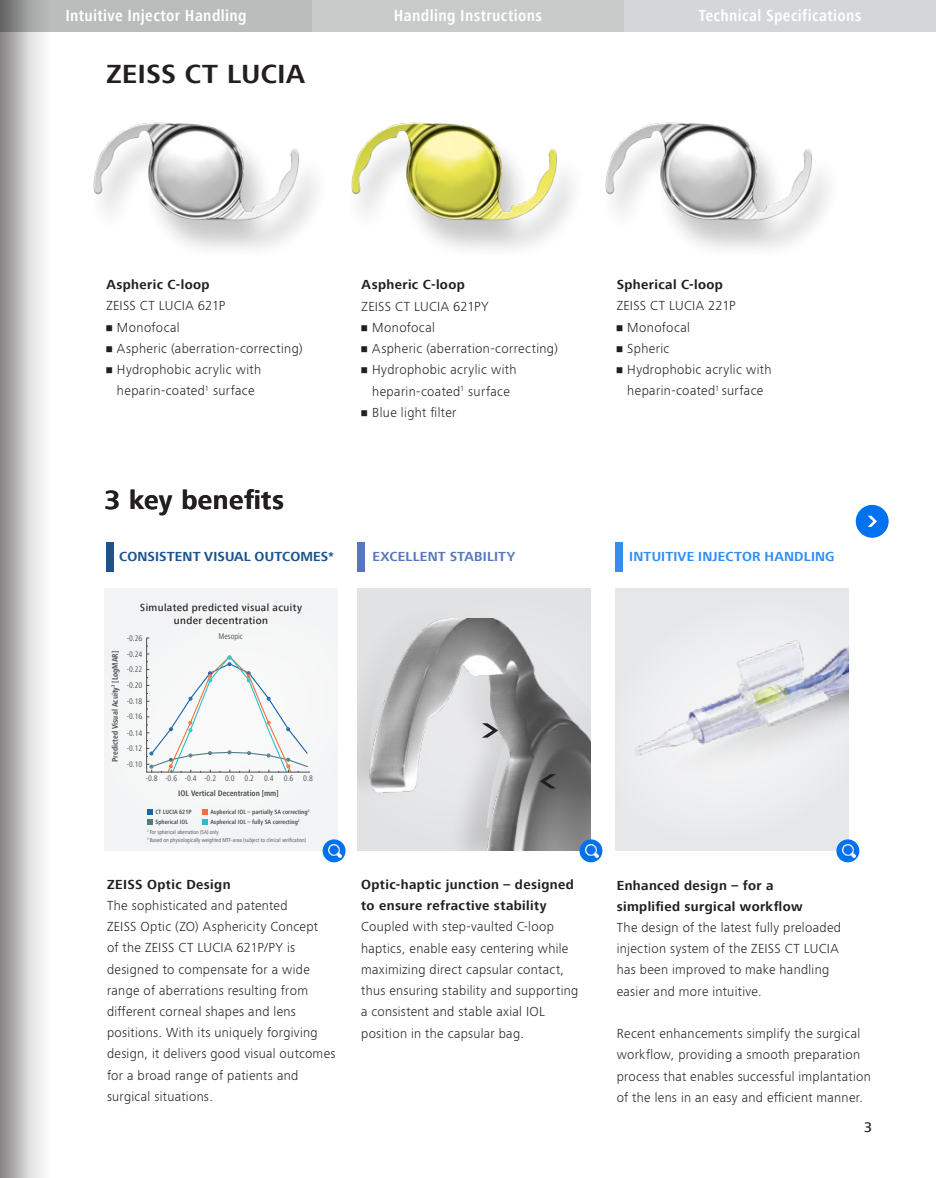
<style>
.page{position:relative;width:936px;height:1178px;background:#fff}
.page>*{position:absolute;margin:0;border:0;box-sizing:border-box;transform-origin:0 0}
.t1{font:700 27px "ZEISS Frutiger Next W1 G";letter-spacing:.02em;color:#231f20}
.t2{font:700 condensed 16.5px "ZEISS Frutiger Next W1 G";letter-spacing:.02em;color:#fff}
.t3{font:500 14.25px "ZEISS Frutiger Next W1 G";color:#231f20}
.t4{font:300 13.5px/21.1px "ZEISS Frutiger Next W1 G";letter-spacing:.025em;color:#231f20}
.t5{font:700 13.5px/21.1px "ZEISS Frutiger Next W1 G";letter-spacing:.03em;color:#231f20}
.t6{font:700 13.5px "ZEISS Frutiger Next W1 G";letter-spacing:.01em;color:#1a538d}
.t7{font:700 13.5px "ZEISS Frutiger Next W1 G";letter-spacing:.015em;color:#338ef2}
.t8{font:700 13.5px "ZEISS Frutiger Next W1 G";letter-spacing:.01em;color:#5978bb}
.t9{font:500 10.5px/13.5px "ZEISS Frutiger Next W1 G";letter-spacing:.035em;color:#231f20;text-align:center}
.t10{font:condensed 8.25px "ZEISS Frutiger Next W1 G";color:#4b4c4d}
.t11{font:700 condensed 8.25px "ZEISS Frutiger Next W1 G";color:#4b4c4d}
.t12{font:700 condensed 6.3px/10.5px "ZEISS Frutiger Next W1 G";color:#4b4c4d}
.t13{font:condensed 5.85px/7.5px "ZEISS Frutiger Next W1 G";color:#4b4c4d}
</style>
<div class="page">
<div style="left:89px;top:126px;width:239px;height:133px;background:#231f20;opacity:.25"></div>
<img style="left:89px;top:122px;width:215px;height:101px">
<div style="left:601px;top:126px;width:240px;height:133px;background:#231f20;opacity:.25"></div>
<img style="left:601px;top:122px;width:216px;height:101px">
<div style="left:346px;top:126px;width:240px;height:134px;background:#231f20;opacity:.25"></div>
<img style="left:346px;top:122px;width:216px;height:101px">
<div style="left:0;top:0;width:935px;height:32px;background:linear-gradient(to right,#b6b8b8,#d9dbdc)"></div>
<div style="left:357px;top:591px;width:231px;height:260px;background:#231f20;opacity:.75"></div>
<div style="left:364px;top:589px;width:226px;height:30px;background:#e1e2e4"></div>
<img style="left:364px;top:619px;width:226px;height:232px">
<svg style="left:482px;top:723px;width:16px;height:15px"></svg>
<svg style="left:539px;top:774px;width:17px;height:14px"></svg>
<div style="left:615px;top:589px;width:233px;height:262px;background:#e6e7e9"></div>
<img style="left:617px;top:589px;width:232px;height:239px">
<svg style="left:579px;top:839px;width:23px;height:23px"></svg>
<svg style="left:585px;top:845px;width:13px;height:12px"></svg>
<svg style="left:836px;top:839px;width:23px;height:23px"></svg>
<svg style="left:842px;top:845px;width:13px;height:12px"></svg>
<div style="left:104px;top:588px;width:233px;height:262px;background:#f4f4f5"></div>
<hr style="left:146px;top:638px;width:1px;height:134px;background:#4b4c4d">
<hr style="left:146px;top:772px;width:164px;height:1px;background:#4b4c4d">
<svg style="left:146px;top:654px;width:163px;height:119px"></svg>
<svg style="left:147px;top:809px;width:5px;height:5px"></svg>
<svg style="left:147px;top:820px;width:5px;height:5px"></svg>
<svg style="left:202px;top:809px;width:5px;height:5px"></svg>
<svg style="left:202px;top:820px;width:5px;height:5px"></svg>
<svg style="left:322px;top:839px;width:23px;height:23px"></svg>
<svg style="left:328px;top:845px;width:13px;height:12px"></svg>
<div style="left:357px;top:542px;width:7px;height:29px;background:#5978bb"></div>
<div style="left:615px;top:542px;width:7px;height:29px;background:#338ef2"></div>
<div style="left:855px;top:505px;width:33px;height:33px;background:#0072ef;border-radius:50%"></div>
<svg style="left:868px;top:516px;width:8px;height:11px"></svg>
<div style="left:106px;top:542px;width:8px;height:29px;background:#1a538d"></div>
<svg style="left:38px;top:0;width:27px;height:1178px"></svg>
<div style="left:0;top:0;width:38px;height:1178px;background:linear-gradient(to right,#858383,#f0f0f0)"></div>
<p class="t2" style="left:65px;top:6px;width:183px">Intuitive Injector Handling</p>
<p class="t2" style="left:394px;top:6px;width:150px">Handling Instructions</p>
<p class="t2" style="left:698px;top:6px;width:164px">Technical Specifications</p>
<h1 class="t1" style="left:106px;top:59px;width:200px">ZEISS CT LUCIA</h1>
<p class="t5" style="left:106px;top:274px;width:105px">Aspheric C-loop</p>
<p class="t4" style="left:106px;top:295px;width:120px">ZEISS CT LUCIA 621P</p>
<p class="t4" style="left:106px;top:316px;width:75px">• Monofocal</p>
<p class="t4" style="left:106px;top:337px;width:198px">• Aspheric (aberration-correcting)</p>
<p class="t4" style="left:106px;top:358px;width:156px;text-align:center">• Hydrophobic acrylic with heparin-coated<sup>1</sup> surface</p>
<p class="t5" style="left:361px;top:275px;width:105px">Aspheric C-loop</p>
<p class="t4" style="left:361px;top:295px;width:128px">ZEISS CT LUCIA 621PY</p>
<p class="t4" style="left:361px;top:316px;width:75px">• Monofocal</p>
<p class="t4" style="left:361px;top:337px;width:198px">• Aspheric (aberration-correcting)</p>
<p class="t4" style="left:361px;top:358px;width:156px;text-align:center">• Hydrophobic acrylic with heparin-coated<sup>1</sup> surface</p>
<p class="t4" style="left:361px;top:401px;width:96px">• Blue light filter</p>
<p class="t5" style="left:616px;top:274px;width:108px">Spherical C-loop</p>
<p class="t4" style="left:616px;top:294px;width:120px">ZEISS CT LUCIA 221P</p>
<p class="t4" style="left:616px;top:316px;width:75px">• Monofocal</p>
<p class="t4" style="left:616px;top:337px;width:54px">• Spheric</p>
<p class="t4" style="left:616px;top:358px;width:156px;text-align:center">• Hydrophobic acrylic with heparin-coated<sup>1</sup> surface</p>
<h1 class="t1" style="left:104px;top:484px;width:181px">3 key benefits</h1>
<p class="t6" style="left:119px;top:549px;width:216px">CONSISTENT VISUAL OUTCOMES*</p>
<p class="t8" style="left:372px;top:549px;width:144px">EXCELLENT STABILITY</p>
<p class="t7" style="left:629px;top:549px;width:207px">INTUITIVE INJECTOR HANDLING</p>
<p class="t9" style="left:140px;top:601px;width:163px">Simulated predicted visual acuity under decentration</p>
<p class="t10" style="left:218px;top:631px;width:26px">Mesopic</p>
<p class="t10" style="left:127px;top:634px;width:17px">-0.26</p>
<p class="t10" style="left:127px;top:649px;width:17px">-0.24</p>
<p class="t11" style="left:110px;top:762px;width:112px;rotate:-90deg">Predicted Visual Acuity<sup>3</sup> [LogMAR]</p>
<p class="t10" style="left:127px;top:665px;width:17px">-0.22</p>
<p class="t10" style="left:127px;top:681px;width:17px">-0.20</p>
<p class="t10" style="left:127px;top:696px;width:17px">-0.18</p>
<p class="t10" style="left:127px;top:712px;width:17px">-0.16</p>
<p class="t10" style="left:127px;top:728px;width:17px">-0.14</p>
<p class="t10" style="left:127px;top:744px;width:17px">-0.12</p>
<p class="t10" style="left:127px;top:760px;width:17px">-0.10</p>
<p class="t10" style="left:146px;top:774px;width:13px">-0.8</p>
<p class="t10" style="left:165px;top:774px;width:149px">-0.6 -0.4 -0.2 0.0 0.2 0.4 0.6 0.8</p>
<p class="t12" style="left:155px;top:806px;width:38px">CT LUCIA 621P<br>Spherical IOL</p>
<p class="t12" style="left:210px;top:806px;width:101px">Aspherical IOL – partially SA correcting<sup>2<br></sup>Aspherical IOL – fully SA correcting<sup>2</sup></p>
<p class="t13" style="left:147px;top:828px;width:160px"><sup>2</sup> For spherical aberration (SA) only<br><sup>3</sup> Based on physiologically weighted MTF-area (subject to clinical verification)</p>
<p class="t11" style="left:178px;top:788px;width:102px">IOL Vertical Decentration [mm]</p>
<p class="t5" style="left:107px;top:874px;width:125px">ZEISS Optic Design</p>
<p class="t4" style="left:107px;top:894px;width:230px">The sophisticated and patented<br>ZEISS Optic (ZO) Asphericity Concept<br>of the ZEISS CT LUCIA 621P/PY is designed to compensate for a wide range of aberrations resulting from different corneal shapes and lens positions. With its uniquely forgiving design, it delivers good visual outcomes for a broad range of patients and surgical situations.</p>
<p class="t5" style="left:361px;top:874px;width:214px">Optic-haptic junction – designed to ensure refractive stability</p>
<p class="t4" style="left:361px;top:916px;width:219px">Coupled with step-vaulted C-loop haptics, enable easy centering while maximizing direct capsular contact, thus ensuring stability and supporting a consistent and stable axial IOL position in the capsular bag.</p>
<p class="t5" style="left:616px;top:875px;width:187px">Enhanced design – for a simplified surgical workflow</p>
<p class="t4" style="left:616px;top:916px;width:226px">The design of the latest fully preloaded injection system of the ZEISS CT LUCIA has been improved to make handling easier and more intuitive.</p>
<p class="t4" style="left:616px;top:1022px;width:256px">Recent enhancements simplify the surgical workflow, providing a smooth preparation process that enables successful implantation of the lens in an easy and efficient manner.</p>
<p class="t3" style="left:864px;top:1119px;width:10px">3</p>
</div>
